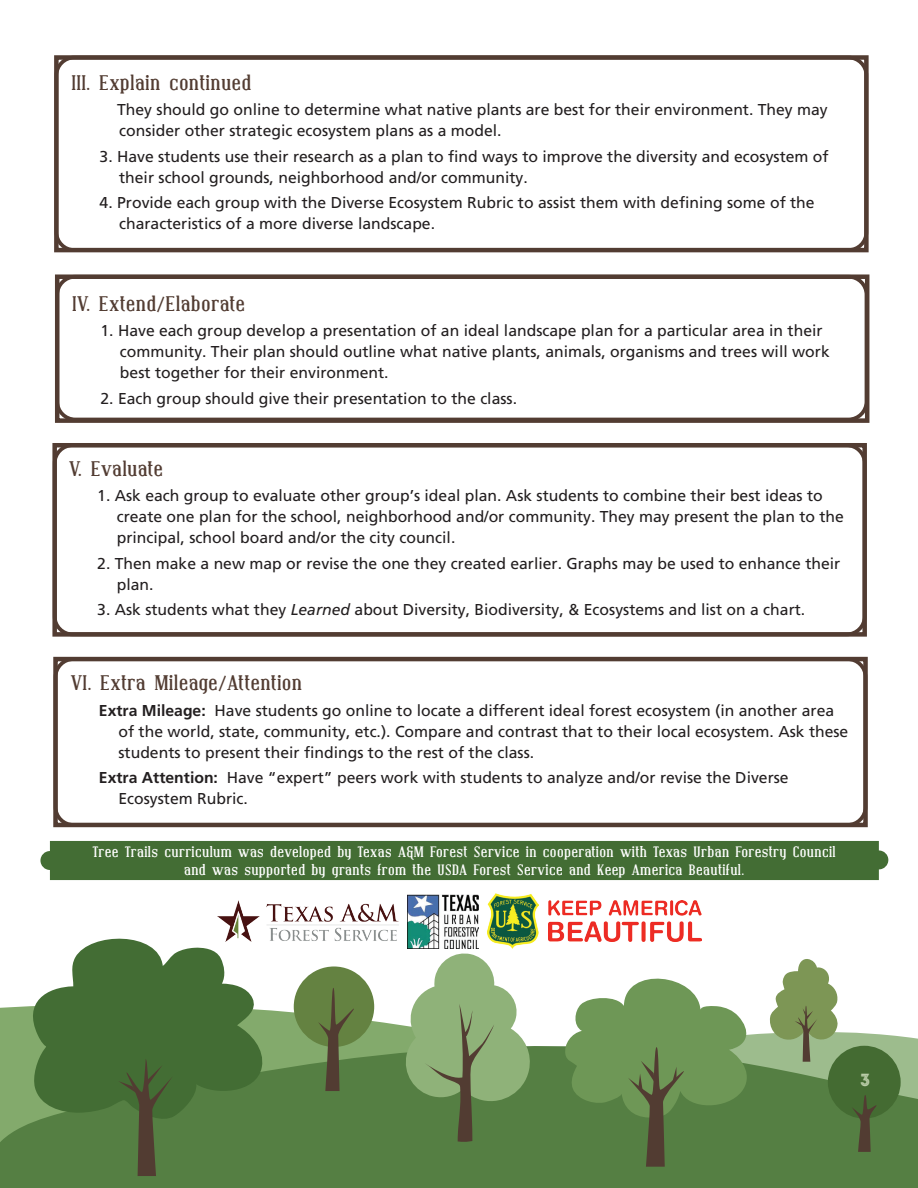
<style>
.page{position:relative;width:918px;height:1188px;background:#fff}
.page>*{position:absolute;margin:0;border:0;box-sizing:border-box;transform-origin:0 0}
.t1{font:700 21px "Covington";color:#523c32}
.t2{font:17.55px "Intro Inline";color:#bacca8}
.t3{font:15.75px/21px "Frutiger";color:#231f20}
.t4{font:700 15px/18px "Covington";color:#fff;text-align:center}
.s1{font-style:italic}
.s2{font-weight:700}
</style>
<div class="page">
<div style="left:55px;top:274px;width:814px;height:149px;border:4px solid #523c32"></div>
<svg style="left:0;top:985px;width:856px;height:58px"></svg>
<svg style="left:0;top:1043px;width:918px;height:145px"></svg>
<svg style="left:564px;top:978px;width:189px;height:189px"></svg>
<svg style="left:23px;top:938px;width:242px;height:185px;fill:#436d34"></svg>
<svg style="left:118px;top:1059px;width:55px;height:117px"></svg>
<div style="left:294px;top:966px;width:80px;height:81px;background:#648241;border-radius:50%"></div>
<svg style="left:318px;top:988px;width:36px;height:103px"></svg>
<svg style="left:402px;top:953px;width:131px;height:190px"></svg>
<div style="left:828px;top:1046px;width:73px;height:73px;background:#446b32;border-radius:50%"></div>
<svg style="left:852px;top:1095px;width:25px;height:57px"></svg>
<svg style="left:768px;top:959px;width:70px;height:103px"></svg>
<img style="left:548px;top:901px;width:153px;height:40px">
<img style="left:408px;top:894px;width:70px;height:54px">
<img style="left:487px;top:894px;width:51px;height:54px">
<img style="left:218px;top:901px;width:181px;height:40px">
<div style="left:40px;top:841px;width:848px;height:39px;background:#436d34"></div>
<div style="left:54px;top:657px;width:813px;height:170px;border:4px solid #523c32;border-radius:18px"></div>
<div style="left:53px;top:443px;width:814px;height:193px;border:4px solid #523c32;border-radius:18px"></div>
<div style="left:55px;top:275px;width:813px;height:146px;border:4px solid #523c32;border-radius:18px"></div>
<div style="left:54px;top:56px;width:814px;height:196px;border:4px solid #523c32;border-radius:18px"></div>
<h1 class="t1" style="left:71px;top:72px;width:182px">III. Explain continued</h1>
<p class="t3" style="left:117px;top:99px;width:712px">They should go online to determine what native plants are best for their environment. They may consider other strategic ecosystem plans as a model.</p>
<p class="t3" style="left:119px;top:146px;width:711px;text-indent:-19px">3. Have students use their research as a plan to find ways to improve the diversity and ecosystem of their school grounds, neighborhood and/or community.</p>
<p class="t3" style="left:119px;top:192px;width:697px;text-indent:-19px">4. Provide each group with the Diverse Ecosystem Rubric to assist them with defining some of the characteristics of a more diverse landscape.</p>
<h1 class="t1" style="left:72px;top:293px;width:175px">IV. Extend/Elaborate</h1>
<p class="t3" style="left:120px;top:320px;width:711px;text-indent:-19px">1. Have each group develop a presentation of an ideal landscape plan for a particular area in their community. Their plan should outline what native plants, animals, organisms and trees will work best together for their environment.</p>
<p class="t3" style="left:100px;top:388px;width:418px">2. Each group should give their presentation to the class.</p>
<h1 class="t1" style="left:69px;top:458px;width:96px">V. Evaluate</h1>
<p class="t3" style="left:117px;top:485px;width:729px;text-indent:-19px">1. Ask each group to evaluate other group’s ideal plan. Ask students to combine their best ideas to create one plan for the school, neighborhood and/or community. They may present the plan to the principal, school board and/or the city council.</p>
<p class="t3" style="left:117px;top:553px;width:725px;text-indent:-19px">2. Then make a new map or revise the one they created earlier. Graphs may be used to enhance their plan.</p>
<p class="t3" style="left:97px;top:599px;width:710px">3. Ask students what they <span class="s1">Learned</span> about Diversity, Biodiversity, &amp; Ecosystems and list on a chart.</p>
<h1 class="t1" style="left:70px;top:672px;width:233px">VI. Extra Mileage/Attention</h1>
<p class="t3" style="left:118px;top:700px;width:731px;text-indent:-19px"><span class="s2">Extra Mileage:</span> Have students go online to locate a different ideal forest ecosystem (in another area of the world, state, community, etc.). Compare and contrast that to their local ecosystem. Ask these students to present their findings to the rest of the class.</p>
<p class="t3" style="left:118px;top:767px;width:672px;text-indent:-19px"><span class="s2">Extra Attention:</span> Have “expert” peers work with students to analyze and/or revise the Diverse<br>Ecosystem Rubric.</p>
<p class="t4" style="left:92px;top:843px;width:745px">Tree Trails curriculum was developed by Texas A&amp;M Forest Service in cooperation with Texas Urban Forestry Council and was supported by grants from the USDA Forest Service and Keep America Beautiful.</p>
<p class="t2" style="left:860px;top:1069px;width:12px">3</p>
</div>
